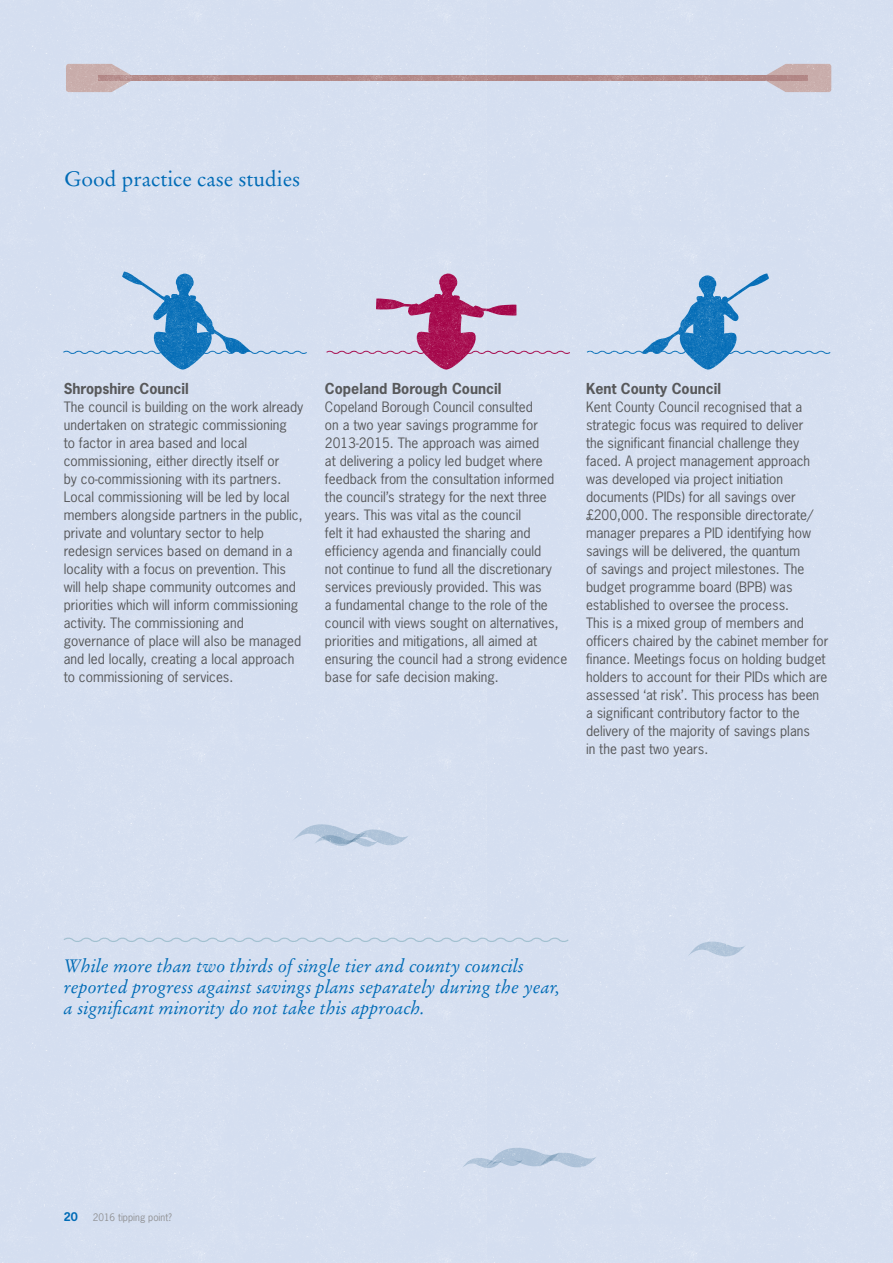
<style>
.page{position:relative;width:893px;height:1263px;background:#d6dff0}
.page>*{position:absolute;margin:0;border:0;box-sizing:border-box;transform-origin:0 0}
.t1{font:21px "Stempel Garamond LT Std";color:#006bb6}
.t2{font:italic 18px/21px "Stempel Garamond LT Std";color:#006bb6}
.t3{font:700 14.25px "News Gothic Std";color:#57585a}
.t4{font:13.5px/18px "News Gothic Std";color:#57585a}
.t5{font:700 11.25px "News Gothic Std";color:#006bb6}
.t6{font:9.75px "News Gothic Std";color:#919295}
</style>
<div class="page">
<svg style="left:62px;top:936px;width:508px;height:8px;background:#cddaeb"></svg>
<h1 class="t1" style="left:64px;top:167px;width:238px">Good practice case studies</h1>
<p class="t3" style="left:64px;top:379px;width:127px">Shropshire Council</p>
<p class="t4" style="left:64px;top:398px;width:241px">The council is building on the work already undertaken on strategic commissioning<br>to factor in area based and local commissioning, either directly itself or<br>by co-commissioning with its partners.<br>Local commissioning will be led by local members alongside partners in the public, private and voluntary sector to help redesign services based on demand in a locality with a focus on prevention. This will help shape community outcomes and priorities which will inform commissioning activity. The commissioning and governance of place will also be managed and led locally, creating a local approach to commissioning of services.</p>
<p class="t3" style="left:325px;top:379px;width:178px">Copeland Borough Council</p>
<p class="t4" style="left:325px;top:398px;width:244px">Copeland Borough Council consulted<br>on a two year savings programme for 2013-2015. The approach was aimed<br>at delivering a policy led budget where feedback from the consultation informed the council’s strategy for the next three years. This was vital as the council<br>felt it had exhausted the sharing and efficiency agenda and financially could<br>not continue to fund all the discretionary services previously provided. This was<br>a fundamental change to the role of the council with views sought on alternatives, priorities and mitigations, all aimed at ensuring the council had a strong evidence base for safe decision making.</p>
<p class="t3" style="left:586px;top:379px;width:137px">Kent County Council</p>
<p class="t4" style="left:586px;top:398px;width:244px">Kent County Council recognised that a strategic focus was required to deliver<br>the significant financial challenge they faced. A project management approach was developed via project initiation documents (PIDs) for all savings over £200,000. The responsible directorate/ manager prepares a PID identifying how savings will be delivered, the quantum<br>of savings and project milestones. The budget programme board (BPB) was established to oversee the process.<br>This is a mixed group of members and officers chaired by the cabinet member for finance. Meetings focus on holding budget holders to account for their PIDs which are assessed ‘at risk’. This process has been a significant contributory factor to the delivery of the majority of savings plans<br>in the past two years.</p>
<h2 class="t2" style="left:64px;top:955px;width:497px">While more than two thirds of single tier and county councils reported progress against savings plans separately during the year, a significant minority do not take this approach.</h2>
<p class="t5" style="left:64px;top:1209px;width:15px">20</p>
<p class="t6" style="left:93px;top:1211px;width:80px">2016 tipping point?</p>
</div>
